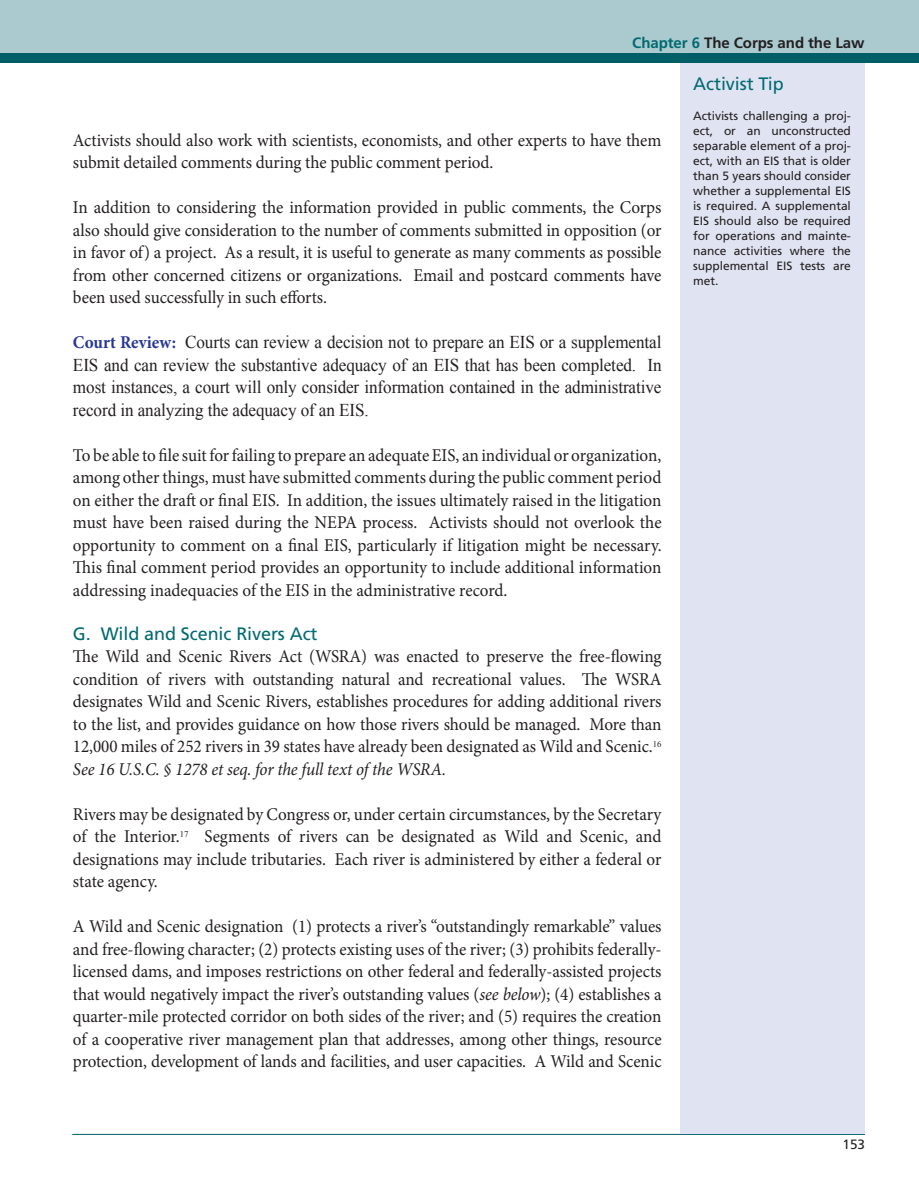
<style>
.page{position:relative;width:919px;height:1188px;background:#fff}
.page>*{position:absolute;margin:0;border:0;box-sizing:border-box;transform-origin:0 0}
.Body_Text{font:18px/22.5px "Minion Pro";letter-spacing:-.005em;color:#231f20;text-align:justify;scale:.95 1}
.Body_Text-2{font:18px/22.5px "Times New Roman";letter-spacing:-.005em;color:#231f20;text-align:justify;scale:.95 1}
.Body_Text-3{font:italic 18px "Minion Pro";letter-spacing:-.01em;color:#231f20;scale:.95 1}
.inside_Sub_12{font:18px "Frutiger LT Std";letter-spacing:-.005em;color:#006a71}
.t1{font:700 15px "Frutiger LT Std";letter-spacing:-.005em;color:#231f20}
.t2{font:13.5px "Frutiger LT Std";color:#231f20}
.frut_small{font:12px/15px "Frutiger LT Std";letter-spacing:-.005em;color:#231f20;text-align:justify}
.s1{color:#006a71}
.s2{font-family:"Minion Pro";font-weight:700;color:#273895}
.s3{font-style:italic}
</style>
<div class="page">
<div style="left:0;top:0;width:918px;height:54px;background:#aacacf"></div>
<div style="left:0;top:54px;width:918px;height:9px;background:#005e67"></div>
<hr style="left:72px;top:1134px;width:792px;height:1px;background:#005e67">
<div style="left:679px;top:63px;width:185px;height:1071px;background:#e0e4f2"></div>
<p class="t1" style="left:632px;top:34px;width:233px"><span class="s1">Chapter 6</span> The Corps and the Law</p>
<p class="inside_Sub_12" style="left:693px;top:73px;width:92px">Activist Tip</p>
<p class="frut_small" style="left:693px;top:108px;width:159px">Activists challenging a proj&shy;ect, or an unconstructed separable element of a proj&shy;ect, with an EIS that is older than 5 years should consider whether a supplemental EIS is required. A supplemental EIS should also be required for operations and mainte&shy;nance activities where the supplemental EIS tests are met.</p>
<p class="Body_Text" style="left:73px;top:129px;width:620px">Activists should also work with scientists, economists, and other experts to have them submit detailed comments during the public comment period.</p>
<p class="Body_Text" style="left:73px;top:196px;width:621px">In addition to considering the information provided in public comments, the Corps also should give consideration to the number of comments submitted in opposition (or in favor of) a project. As a result, it is useful to generate as many comments as possible from other concerned citizens or organizations. Email and postcard comments have been used successfully in such efforts.</p>
<p class="Body_Text-2" style="left:73px;top:331px;width:620px"><span class="s2">Court Review:</span> Courts can review a decision not to prepare an EIS or a supplemental EIS and can review the substantive adequacy of an EIS that has been completed. In most instances, a court will only consider information contained in the administrative record in analyzing the adequacy of an EIS.</p>
<p class="Body_Text" style="left:73px;top:444px;width:621px">To be able to file suit for failing to prepare an adequate EIS, an individual or organization, among other things, must have submitted comments during the public comment period on either the draft or final EIS. In addition, the issues ultimately raised in the litigation must have been raised during the NEPA process. Activists should not overlook the opportunity to comment on a final EIS, particularly if litigation might be necessary.<br>This final comment period provides an opportunity to include additional information addressing inadequacies of the EIS in the administrative record.</p>
<p class="inside_Sub_12" style="left:73px;top:623px;width:246px">G. Wild and Scenic Rivers Act</p>
<p class="Body_Text" style="left:73px;top:645px;width:620px">The Wild and Scenic Rivers Act (WSRA) was enacted to preserve the free-flowing condition of rivers with outstanding natural and recreational values. The WSRA designates Wild and Scenic Rivers, establishes procedures for adding additional rivers to the list, and provides guidance on how those rivers should be managed. More than 12,000 miles of 252 rivers in 39 states have already been designated as Wild and Scenic.<sup>16</sup></p>
<p class="Body_Text-3" style="left:73px;top:757px;width:394px">See 16 U.S.C. § 1278 et seq. for the full text of the WSRA.</p>
<p class="Body_Text" style="left:73px;top:803px;width:620px">Rivers may be designated by Congress or, under certain circumstances, by the Secretary of the Interior.<sup>17</sup> Segments of rivers can be designated as Wild and Scenic, and designations may include tributaries. Each river is administered by either a federal or state agency.</p>
<p class="Body_Text" style="left:73px;top:915px;width:621px">A Wild and Scenic designation (1) protects a river’s “outstandingly remarkable” values and free-flowing character; (2) protects existing uses of the river; (3) prohibits federally&shy;licensed dams, and imposes restrictions on other federal and federally-assisted projects that would negatively impact the river’s outstanding values (<span class="s3">see below</span>); (4) establishes a quarter-mile protected corridor on both sides of the river; and (5) requires the creation of a cooperative river management plan that addresses, among other things, resource protection, development of lands and facilities, and user capacities. A Wild and Scenic</p>
<p class="t2" style="left:842px;top:1136px;width:24px">153</p>
</div>
